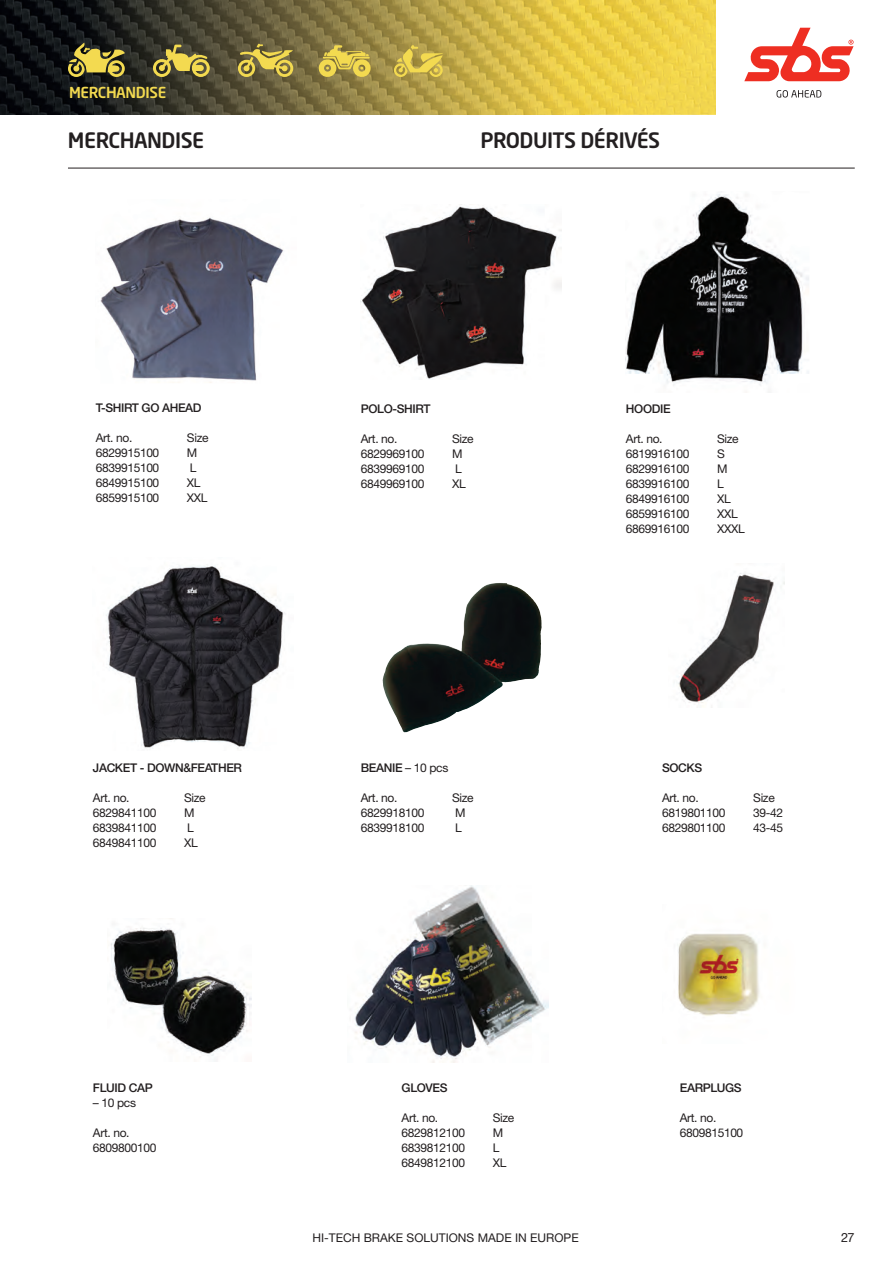
<style>
.page{position:relative;width:893px;height:1263px;background:#fff}
.page>*{position:absolute;margin:0;border:0;box-sizing:border-box;transform-origin:0 0}
.t1{font:500 21px "Neo Sans Std";letter-spacing:-.025em;color:#231f20}
.t2{font:500 15px "Neo Sans Std";letter-spacing:-.025em;color:#f3da50}
.t3{font:12.75px "Helvetica Neue LT Std";color:#231f20}
.t4{font:12px/15px "Helvetica Neue LT Std";letter-spacing:-.03em;color:#231f20}
.t5{font:500 12px "Helvetica Neue LT Std";letter-spacing:-.03em;color:#231f20}
.t6{font:12px "Helvetica Neue LT Std";color:#231f20}
.s1{font-weight:400}
</style>
<div class="page">
<img style="left:0;top:0;width:716px;height:115px">
<svg style="left:744px;top:28px;width:109px;height:53px"></svg>
<svg style="left:776px;top:90px;width:45px;height:8px"></svg>
<img style="left:361px;top:206px;width:201px;height:173px">
<img style="left:100px;top:217px;width:184px;height:166px">
<img style="left:626px;top:191px;width:183px;height:195px">
<img style="left:106px;top:564px;width:179px;height:185px">
<img style="left:391px;top:583px;width:108px;height:76px">
<img style="left:677px;top:573px;width:108px;height:130px">
<img style="left:111px;top:918px;width:140px;height:138px">
<img style="left:354px;top:886px;width:195px;height:177px">
<img style="left:678px;top:933px;width:82px;height:83px">
<svg style="left:153px;top:45px;width:57px;height:32px;background:#8d813d"></svg>
<svg style="left:238px;top:44px;width:55px;height:33px;background:#9f9044"></svg>
<svg style="left:394px;top:45px;width:49px;height:32px;background:#c8b24b"></svg>
<svg style="left:68px;top:43px;width:57px;height:34px;background:#847935"></svg>
<svg style="left:319px;top:45px;width:52px;height:35px;background:#bca84a"></svg>
<hr style="left:68px;top:168px;width:787px;height:1px;background:#231f20">
<p class="t2" style="left:69px;top:84px;width:99px">MERCHANDISE</p>
<h1 class="t1" style="left:68px;top:128px;width:138px">MERCHANDISE</h1>
<h1 class="t1" style="left:480px;top:128px;width:181px">PRODUITS DÉRIVÉS</h1>
<p class="t5" style="left:96px;top:404px;width:107px">T-SHIRT GO AHEAD</p>
<p class="t4" style="left:96px;top:432px;width:38px">Art. no.</p>
<p class="t4" style="left:187px;top:432px;width:23px">Size</p>
<p class="t4" style="left:96px;top:447px;width:65px">6829915100</p>
<p class="t4" style="left:187px;top:447px;width:12px">M</p>
<p class="t4" style="left:96px;top:462px;width:65px">6839915100</p>
<p class="t4" style="left:190px;top:462px;width:8px">L</p>
<p class="t4" style="left:96px;top:477px;width:65px">6849915100</p>
<p class="t4" style="left:187px;top:477px;width:15px">XL</p>
<p class="t4" style="left:96px;top:492px;width:65px">6859915100</p>
<p class="t4" style="left:187px;top:492px;width:22px">XXL</p>
<p class="t5" style="left:93px;top:763px;width:151px">JACKET - DOWN&amp;FEATHER</p>
<p class="t4" style="left:93px;top:791px;width:38px">Art. no.</p>
<p class="t4" style="left:184px;top:791px;width:23px">Size</p>
<p class="t4" style="left:93px;top:806px;width:65px">6829841100</p>
<p class="t4" style="left:184px;top:806px;width:12px">M</p>
<p class="t4" style="left:93px;top:821px;width:65px">6839841100</p>
<p class="t4" style="left:187px;top:821px;width:8px">L</p>
<p class="t4" style="left:93px;top:836px;width:65px">6849841100</p>
<p class="t4" style="left:184px;top:836px;width:15px">XL</p>
<p class="t5" style="left:361px;top:405px;width:71px">POLO-SHIRT</p>
<p class="t4" style="left:361px;top:433px;width:38px">Art. no.</p>
<p class="t4" style="left:452px;top:433px;width:23px">Size</p>
<p class="t4" style="left:361px;top:448px;width:65px">6829969100</p>
<p class="t4" style="left:452px;top:448px;width:12px">M</p>
<p class="t4" style="left:361px;top:463px;width:65px">6839969100</p>
<p class="t4" style="left:455px;top:463px;width:8px">L</p>
<p class="t4" style="left:361px;top:478px;width:65px">6849969100</p>
<p class="t4" style="left:452px;top:478px;width:15px">XL</p>
<p class="t5" style="left:361px;top:763px;width:89px">BEANIE <span class="s1">– 10 pcs</span></p>
<p class="t4" style="left:361px;top:791px;width:38px">Art. no.</p>
<p class="t4" style="left:452px;top:791px;width:23px">Size</p>
<p class="t4" style="left:361px;top:806px;width:65px">6829918100</p>
<p class="t4" style="left:455px;top:806px;width:12px">M</p>
<p class="t4" style="left:361px;top:821px;width:65px">6839918100</p>
<p class="t4" style="left:455px;top:821px;width:8px">L</p>
<p class="t5" style="left:626px;top:405px;width:46px">HOODIE</p>
<p class="t4" style="left:626px;top:433px;width:38px">Art. no.</p>
<p class="t4" style="left:717px;top:433px;width:23px">Size</p>
<p class="t4" style="left:626px;top:448px;width:65px">6819916100</p>
<p class="t4" style="left:717px;top:448px;width:9px">S</p>
<p class="t4" style="left:626px;top:463px;width:65px">6829916100</p>
<p class="t4" style="left:717px;top:463px;width:12px">M</p>
<p class="t4" style="left:626px;top:478px;width:65px">6839916100</p>
<p class="t4" style="left:717px;top:478px;width:8px">L</p>
<p class="t4" style="left:626px;top:493px;width:65px">6849916100</p>
<p class="t4" style="left:717px;top:493px;width:15px">XL</p>
<p class="t4" style="left:626px;top:508px;width:65px">6859916100</p>
<p class="t4" style="left:717px;top:508px;width:22px">XXL</p>
<p class="t4" style="left:626px;top:523px;width:65px">6869916100</p>
<p class="t4" style="left:717px;top:523px;width:29px">XXXL</p>
<p class="t5" style="left:662px;top:763px;width:42px">SOCKS</p>
<p class="t4" style="left:662px;top:791px;width:38px">Art. no.</p>
<p class="t4" style="left:753px;top:791px;width:23px">Size</p>
<p class="t4" style="left:662px;top:806px;width:65px">6819801100</p>
<p class="t4" style="left:753px;top:806px;width:31px">39-42</p>
<p class="t4" style="left:662px;top:821px;width:65px">6829801100</p>
<p class="t4" style="left:753px;top:821px;width:31px">43-45</p>
<p class="t5" style="left:93px;top:1083px;width:61px">FLUID CAP</p>
<p class="t4" style="left:93px;top:1096px;width:45px">– 10 pcs</p>
<p class="t4" style="left:93px;top:1126px;width:65px">Art. no.<br>6809800100</p>
<p class="t5" style="left:402px;top:1083px;width:47px">GLOVES</p>
<p class="t4" style="left:402px;top:1111px;width:38px">Art. no.</p>
<p class="t4" style="left:493px;top:1111px;width:23px">Size</p>
<p class="t4" style="left:402px;top:1126px;width:65px">6829812100</p>
<p class="t4" style="left:493px;top:1126px;width:12px">M</p>
<p class="t4" style="left:402px;top:1141px;width:65px">6839812100</p>
<p class="t4" style="left:493px;top:1141px;width:8px">L</p>
<p class="t4" style="left:402px;top:1156px;width:65px">6849812100</p>
<p class="t4" style="left:493px;top:1156px;width:15px">XL</p>
<p class="t6" style="left:312px;top:1233px;width:268px">HI-TECH BRAKE SOLUTIONS MADE IN EUROPE</p>
<p class="t5" style="left:680px;top:1083px;width:63px">EARPLUGS</p>
<p class="t4" style="left:680px;top:1111px;width:65px">Art. no.<br>6809815100</p>
<p class="t3" style="left:841px;top:1233px;width:15px">27</p>
</div>
